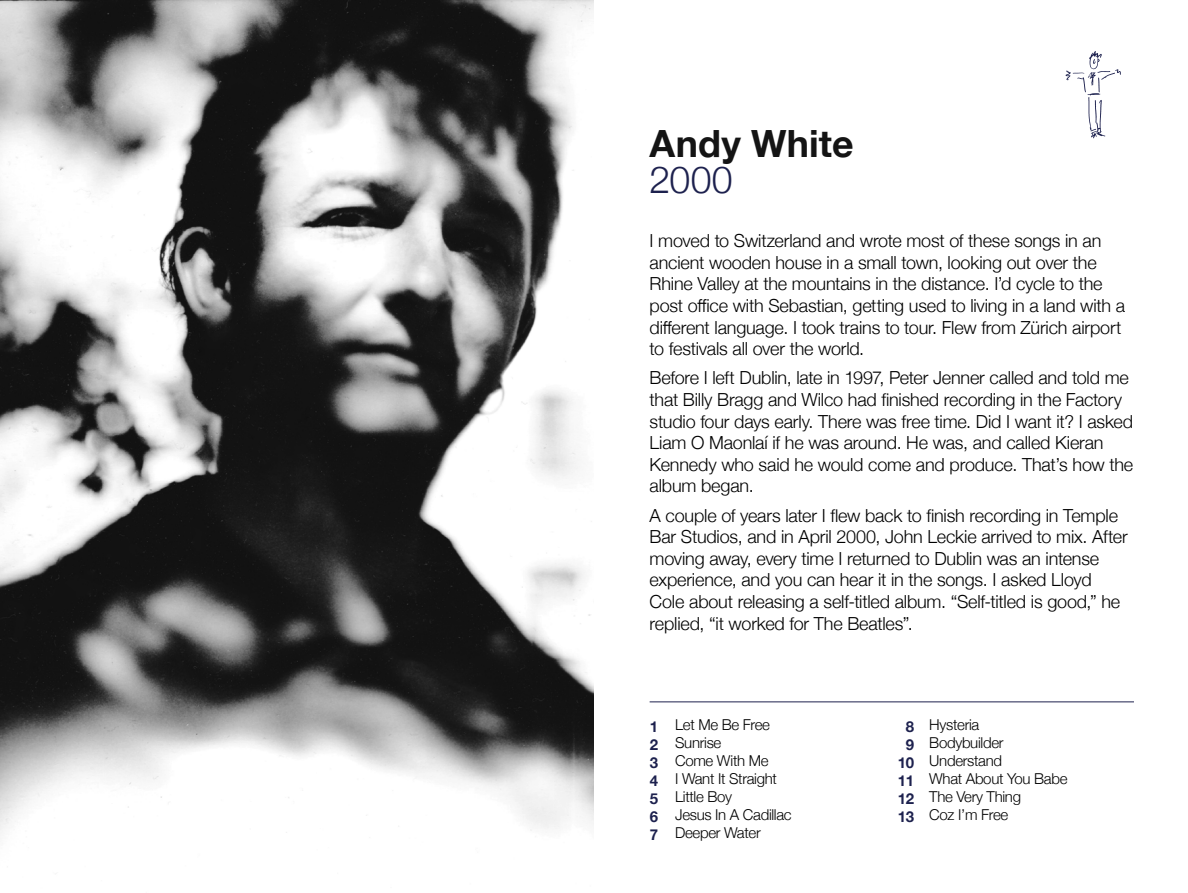
<style>
.page{position:relative;width:1188px;height:893px;background:#fff}
.page>*{position:absolute;margin:0;border:0;box-sizing:border-box;transform-origin:0 0}
.t1{font:700 37.5px "Helvetica Neue";letter-spacing:.005em;color:#141414}
.t2{font:300 37.5px "Helvetica Neue";color:#1d214e}
.t3{font:300 18px/21.6px "Helvetica Neue";letter-spacing:-.01em;color:#000}
.t4{font:300 15px/18px "Helvetica Neue";letter-spacing:-.02em;color:#000}
.t5{font:700 15px/18px "Helvetica Neue";letter-spacing:-.02em;color:#1d214e;text-align:justify}
</style>
<div class="page">
<img style="left:0;top:0;width:594px;height:834px">
<hr style="left:650px;top:701px;width:484px;height:1px;background:#1d214e">
<svg style="left:1065px;top:51px;width:56px;height:87px"></svg>
<h1 class="t1" style="left:650px;top:114px;width:205px">Andy White</h1>
<h1 class="t2" style="left:650px;top:149px;width:85px">2000</h1>
<p class="t3" style="left:650px;top:229px;width:477px">I moved to Switzerland and wrote most of these songs in an ancient wooden house in a small town, looking out over the Rhine Valley at the mountains in the distance. I’d cycle to the post office with Sebastian, getting used to living in a land with a different language. I took trains to tour. Flew from Zürich airport to festivals all over the world.</p>
<p class="t3" style="left:650px;top:366px;width:485px">Before I left Dublin, late in 1997, Peter Jenner called and told me that Billy Bragg and Wilco had finished recording in the Factory studio four days early. There was free time. Did I want it? I asked Liam O Maonlaí if he was around. He was, and called Kieran Kennedy who said he would come and produce. That’s how the album began.</p>
<p class="t3" style="left:650px;top:503px;width:480px">A couple of years later I flew back to finish recording in Temple Bar Studios, and in April 2000, John Leckie arrived to mix. After moving away, every time I returned to Dublin was an intense experience, and you can hear it in the songs. I asked Lloyd Cole about releasing a self-titled album. “Self-titled is good,” he replied, “it worked for The Beatles”.</p>
<p class="t4" style="left:675px;top:715px;width:118px">Let Me Be Free<br>Sunrise<br>Come With Me<br>I Want It Straight<br>Little Boy<br>Jesus In A Cadillac<br>Deeper Water</p>
<p class="t4" style="left:929px;top:715px;width:140px">Hysteria<br>Bodybuilder<br>Understand<br>What About You Babe<br>The Very Thing<br>Coz I’m Free</p>
<p class="t5" style="left:650px;top:718px;width:10px">1<br>2<br>3<br>4<br>5<br>6<br>7</p>
<p class="t5" style="left:898px;top:718px;width:18px;text-align:center">8<br>9<br>10<br>11<br>12<br>13</p>
</div>
